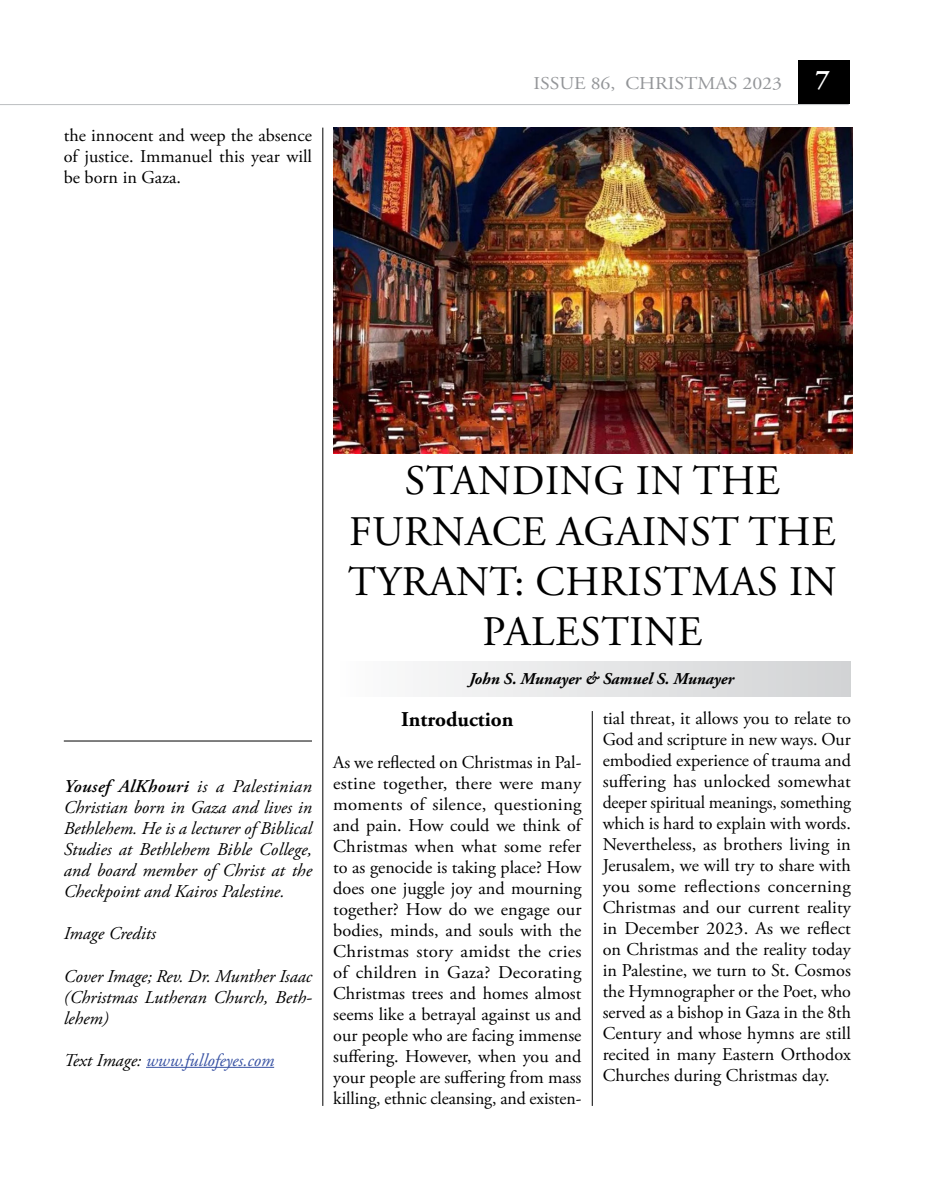
<style>
.page{position:relative;width:936px;height:1191px;background:#fff}
.page>*{position:absolute;margin:0;border:0;box-sizing:border-box;transform-origin:0 0}
.t1{font:42px/50.4px "Adobe Garamond Pro";letter-spacing:.015em;color:#000;text-align:center}
.t2{font:700 21px "Adobe Garamond Pro";color:#000}
.t3{font:18px/21px "Adobe Garamond Pro";color:#000;text-align:justify}
.t4{font:italic 18px/21px "Adobe Garamond Pro";color:#000;text-align:justify;scale:1.04 1}
.t5{font:italic 18px/21px "Adobe Garamond Pro";color:#000;text-align:justify}
.t6{font:italic 18px "Adobe Garamond Pro";color:#3953a4}
.t7{font:18px "Adobe Garamond Pro";color:#939598;scale:1.1 1}
.t8{font:italic 700 16.5px "Adobe Garamond Pro";color:#000}
.s1{font-weight:700;font-size:27px;color:#fff}
.s2{font-weight:600}
.s3{color:#000}
</style>
<div class="page">
<hr style="left:0;top:104px;width:848px;height:1px;background:#bcbec0">
<div style="left:797px;top:60px;width:52px;height:44px;background:#000"></div>
<hr style="left:322px;top:128px;width:1px;height:978px;background:#000">
<hr style="left:592px;top:711px;width:1px;height:395px;background:#000">
<hr style="left:64px;top:740px;width:248px;height:1px;background:#000">
<div style="left:334px;top:661px;width:516px;height:35px;background:linear-gradient(to right,#fcfcfd,#d1d3d4)"></div>
<img style="left:333px;top:128px;width:518px;height:325px">
<hr style="left:146px;top:1066px;width:128px;height:1px;background:#3953a4">
<p class="t3" style="left:64px;top:126px;width:250px">the innocent and weep the absence of justice. Immanuel this year will be born in Gaza.</p>
<p class="t7" style="left:533px;top:72px;width:271px">ISSUE 86, CHRISTMAS 2023 <span class="s1">7</span></p>
<p class="t4" style="left:64px;top:776px;width:240px"><span class="s2">Yousef AlKhouri</span> is a Palestinian Christian born in Gaza and lives in Bethlehem. He is a lecturer of Biblical Studies at Bethlehem Bible College, and board member of Christ at the Checkpoint and Kairos Palestine.</p>
<p class="t5" style="left:64px;top:923px;width:94px">Image Credits</p>
<p class="t5" style="left:64px;top:965px;width:250px">Cover Image; Rev. Dr. Munther Isaac (Christmas Lutheran Church, Beth&shy;lehem)</p>
<p class="t6" style="left:64px;top:1049px;width:212px"><span class="s3">Text Image:</span> www.fullofeyes.com</p>
<h1 class="t1" style="left:348px;top:457px;width:490px">STANDING IN THE<br>FURNACE AGAINST THE<br>TYRANT: CHRISTMAS IN<br>PALESTINE</h1>
<p class="t8" style="left:469px;top:669px;width:266px">John S. Munayer &amp; Samuel S. Munayer</p>
<p class="t2" style="left:401px;top:707px;width:114px">Introduction</p>
<p class="t3" style="left:333px;top:752px;width:250px">As we reflected on Christmas in Pal&shy;estine together, there were many moments of silence, questioning and pain. How could we think of Christmas when what some refer to as genocide is taking place? How does one juggle joy and mourning together? How do we engage our bodies, minds, and souls with the Christmas story amidst the cries of children in Gaza? Decorating Christmas trees and homes almost seems like a betrayal against us and our people who are facing immense suffering. However, when you and your people are suffering from mass killing, ethnic cleansing, and existen-</p>
<p class="t3" style="left:602px;top:708px;width:250px">tial threat, it allows you to relate to God and scripture in new ways. Our embodied experience of trauma and suffering has unlocked somewhat deeper spiritual meanings, something which is hard to explain with words.<br>Nevertheless, as brothers living in Jerusalem, we will try to share with you some reflections concerning Christmas and our current reality in December 2023. As we reflect on Christmas and the reality today in Palestine, we turn to St. Cosmos the Hymnographer or the Poet, who served as a bishop in Gaza in the 8th Century and whose hymns are still recited in many Eastern Orthodox Churches during Christmas day.</p>
</div>
